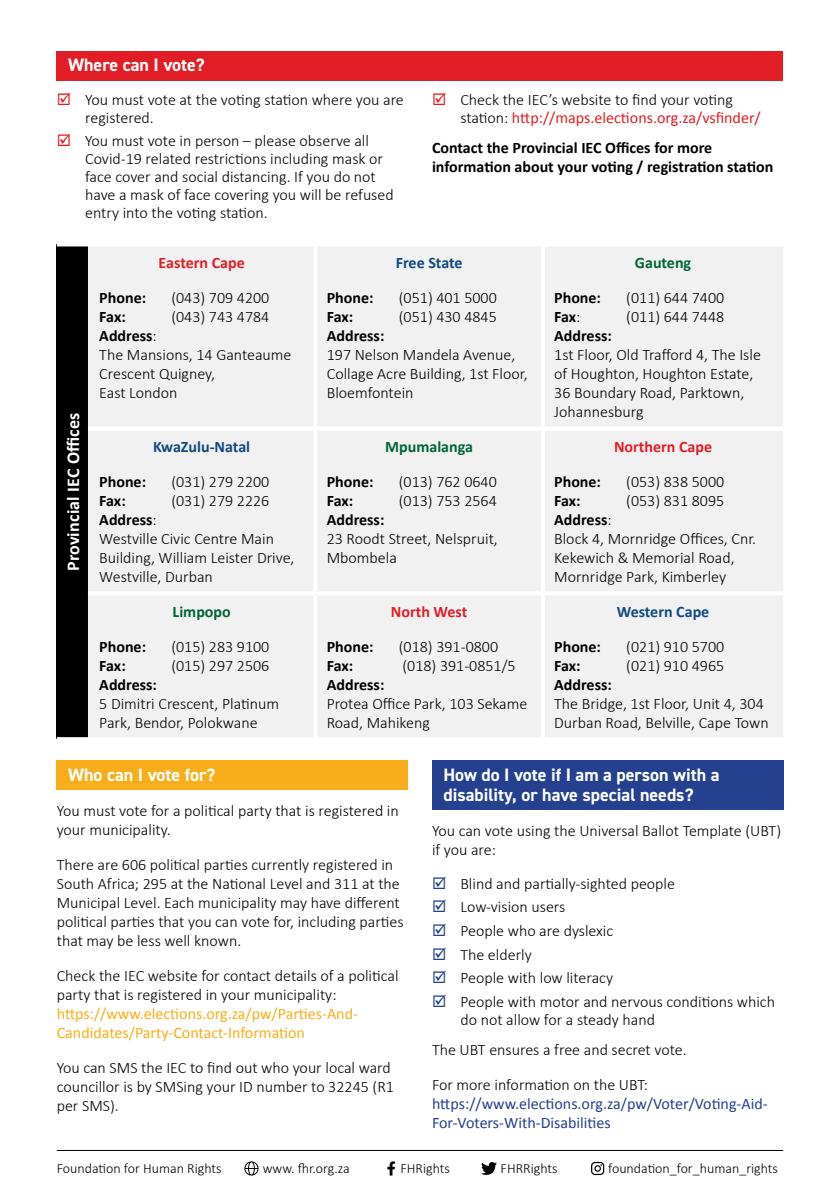
<style>
.page{position:relative;width:840px;height:1191px;background:#fff}
.page>*{position:absolute;margin:0;border:0;box-sizing:border-box;transform-origin:0 0}
.t1{font:700 18px/20px "DIN2014";color:#fff}
.t2{font:700 18px "Calibri";letter-spacing:.01em;color:#fff}
.t3{font:300 16px/19px "Calibri";color:#000}
.t4{font:700 16px/19px "Calibri";color:#000}
.t5{font:16px/19px "Calibri";color:#f8ae1a}
.t6{font:16px/19px "Calibri";color:#25408f}
.t7{font:700 16px "Calibri";color:#114980}
.t8{font:700 16px "Calibri";color:#e11e25}
.t9{font:700 16px "Calibri";color:#006536}
.t10{font:300 14px "Calibri";color:#000}
.s1{font-weight:400;color:#e11e25}
.s2{font-weight:700}
.s3{font-weight:300}
</style>
<div class="page">
<div style="left:57px;top:51px;width:725px;height:29px;background:#e11e25"></div>
<div style="left:57px;top:244px;width:31px;height:495px;background:#000"></div>
<div style="left:88px;top:247px;width:694px;height:490px;background:#f1f1f2"></div>
<hr style="left:57px;top:242px;width:31px;height:4px;background:#fff">
<hr style="left:313px;top:246px;width:4px;height:181px;background:#fff">
<svg style="left:540px;top:247px;width:4px;height:180px"></svg>
<hr style="left:88px;top:427px;width:227px;height:4px;background:#fff">
<hr style="left:315px;top:427px;width:227px;height:4px;background:#fff">
<hr style="left:313px;top:431px;width:4px;height:160px;background:#fff">
<hr style="left:542px;top:427px;width:240px;height:4px;background:#fff">
<svg style="left:540px;top:431px;width:4px;height:160px"></svg>
<hr style="left:88px;top:591px;width:227px;height:4px;background:#fff">
<hr style="left:315px;top:591px;width:227px;height:4px;background:#fff">
<hr style="left:313px;top:595px;width:4px;height:142px;background:#fff">
<hr style="left:542px;top:591px;width:240px;height:4px;background:#fff">
<svg style="left:540px;top:595px;width:4px;height:142px"></svg>
<svg style="left:57px;top:737px;width:31px;height:2px"></svg>
<div style="left:57px;top:761px;width:351px;height:29px;background:#f8ae1a"></div>
<div style="left:432px;top:761px;width:350px;height:49px;background:#25408f"></div>
<hr style="left:57px;top:1150px;width:725px;height:1px;background:#000">
<svg style="left:244px;top:1161px;width:14px;height:14px"></svg>
<svg style="left:591px;top:1161px;width:13px;height:14px"></svg>
<svg style="left:387px;top:1161px;width:8px;height:14px"></svg>
<svg style="left:481px;top:1162px;width:15px;height:13px"></svg>
<p class="t1" style="left:68px;top:54px;width:138px">Where can I vote?</p>
<p class="t3" style="left:85px;top:90px;width:320px;line-height:18px">You must vote at the voting station where you are registered.</p>
<p class="t3" style="left:85px;top:132px;width:310px;line-height:18px">You must vote in person – please observe all Covid-19 related restrictions including mask or face cover and social distancing. If you do not have a mask of face covering you will be refused entry into the voting station.</p>
<p class="t3" style="left:460px;top:90px;width:302px;line-height:18px">Check the IEC’s website to find your voting station: <span class="s1">http://maps.elections.org.za/vsfinder/</span></p>
<p class="t4" style="left:432px;top:138px;width:342px">Contact the Provincial IEC Offices for more information about your voting / registration station</p>
<p class="t2" style="left:62px;top:571px;width:160px;rotate:-90deg">Provincial IEC Offices</p>
<p class="t8" style="left:158px;top:252px;width:87px">Eastern Cape</p>
<p class="t4" style="left:99px;top:288px;width:48px">Phone:</p>
<p class="t3" style="left:171px;top:288px;width:99px">(043) 709 4200</p>
<p class="t4" style="left:99px;top:307px;width:28px">Fax:</p>
<p class="t3" style="left:171px;top:307px;width:99px">(043) 743 4784</p>
<p class="t3" style="left:99px;top:326px;width:194px"><span class="s2">Address</span>:<br>The Mansions, 14 Ganteaume<br>Crescent Quigney,<br>East London</p>
<p class="t7" style="left:153px;top:436px;width:98px">KwaZulu-Natal</p>
<p class="t4" style="left:99px;top:472px;width:48px">Phone:</p>
<p class="t3" style="left:171px;top:472px;width:99px">(031) 279 2200</p>
<p class="t4" style="left:99px;top:491px;width:28px">Fax:</p>
<p class="t3" style="left:171px;top:491px;width:99px">(031) 279 2226</p>
<p class="t3" style="left:99px;top:510px;width:197px"><span class="s2">Address</span>:<br>Westville Civic Centre Main<br>Building, William Leister Drive,<br>Westville, Durban</p>
<p class="t9" style="left:172px;top:601px;width:60px">Limpopo</p>
<p class="t4" style="left:99px;top:637px;width:48px">Phone:</p>
<p class="t3" style="left:171px;top:636px;width:99px">(015) 283 9100</p>
<p class="t4" style="left:99px;top:656px;width:28px">Fax:</p>
<p class="t3" style="left:171px;top:655px;width:99px">(015) 297 2506</p>
<p class="t4" style="left:99px;top:675px;width:59px">Address:</p>
<p class="t3" style="left:99px;top:693px;width:181px">5 Dimitri Crescent, Platinum<br>Park, Bendor, Polokwane</p>
<p class="t7" style="left:395px;top:252px;width:68px">Free State</p>
<p class="t4" style="left:326px;top:288px;width:48px">Phone:</p>
<p class="t3" style="left:398px;top:288px;width:99px">(051) 401 5000</p>
<p class="t4" style="left:326px;top:307px;width:28px">Fax:</p>
<p class="t3" style="left:398px;top:307px;width:99px">(051) 430 4845</p>
<p class="t4" style="left:326px;top:326px;width:59px">Address:</p>
<p class="t3" style="left:326px;top:345px;width:202px">197 Nelson Mandela Avenue,<br>Collage Acre Building, 1st Floor,<br>Bloemfontein</p>
<p class="t9" style="left:385px;top:436px;width:89px">Mpumalanga</p>
<p class="t4" style="left:326px;top:472px;width:48px">Phone:</p>
<p class="t3" style="left:398px;top:472px;width:99px">(013) 762 0640</p>
<p class="t4" style="left:326px;top:491px;width:28px">Fax:</p>
<p class="t3" style="left:398px;top:491px;width:99px">(013) 753 2564</p>
<p class="t4" style="left:326px;top:510px;width:59px">Address:</p>
<p class="t3" style="left:326px;top:529px;width:172px">23 Roodt Street, Nelspruit,<br>Mbombela</p>
<p class="t8" style="left:391px;top:601px;width:78px">North West</p>
<p class="t4" style="left:326px;top:637px;width:48px">Phone:</p>
<p class="t3" style="left:398px;top:636px;width:101px">(018) 391-0800</p>
<p class="t4" style="left:326px;top:656px;width:28px">Fax:</p>
<p class="t3" style="left:402px;top:655px;width:115px">(018) 391-0851/5</p>
<p class="t4" style="left:326px;top:675px;width:59px">Address:</p>
<p class="t3" style="left:326px;top:693px;width:202px">Protea Office Park, 103 Sekame<br>Road, Mahikeng</p>
<p class="t9" style="left:634px;top:252px;width:58px">Gauteng</p>
<p class="t4" style="left:554px;top:288px;width:48px">Phone:</p>
<p class="t3" style="left:626px;top:288px;width:99px">(011) 644 7400</p>
<p class="t4" style="left:554px;top:307px;width:28px">Fax<span class="s3">:</span></p>
<p class="t3" style="left:626px;top:307px;width:99px">(011) 644 7448</p>
<p class="t4" style="left:554px;top:326px;width:59px">Address:</p>
<p class="t3" style="left:554px;top:345px;width:208px">1st Floor, Old Trafford 4, The Isle of Houghton, Houghton Estate,<br>36 Boundary Road, Parktown,<br>Johannesburg</p>
<p class="t8" style="left:613px;top:436px;width:99px">Northern Cape</p>
<p class="t4" style="left:554px;top:472px;width:48px">Phone:</p>
<p class="t3" style="left:626px;top:472px;width:99px">(053) 838 5000</p>
<p class="t4" style="left:554px;top:491px;width:28px">Fax:</p>
<p class="t3" style="left:626px;top:491px;width:99px">(053) 831 8095</p>
<p class="t3" style="left:554px;top:510px;width:203px"><span class="s2">Address</span>:<br>Block 4, Mornridge Offices, Cnr.<br>Kekewich &amp; Memorial Road,<br>Mornridge Park, Kimberley</p>
<p class="t7" style="left:616px;top:601px;width:94px">Western Cape</p>
<p class="t4" style="left:554px;top:637px;width:48px">Phone:</p>
<p class="t3" style="left:626px;top:636px;width:99px">(021) 910 5700</p>
<p class="t4" style="left:554px;top:655px;width:28px">Fax:</p>
<p class="t3" style="left:626px;top:655px;width:99px">(021) 910 4965</p>
<p class="t4" style="left:554px;top:674px;width:59px">Address:</p>
<p class="t3" style="left:554px;top:693px;width:216px">The Bridge, 1st Floor, Unit 4, 304<br>Durban Road, Belville, Cape Town</p>
<p class="t1" style="left:68px;top:764px;width:149px">Who can I vote for?</p>
<p class="t3" style="left:57px;top:800px;width:343px">You must vote for a political party that is registered in your municipality.</p>
<p class="t3" style="left:57px;top:854px;width:348px">There are 606 political parties currently registered in South Africa; 295 at the National Level and 311 at the Municipal Level. Each municipality may have different political parties that you can vote for, including parties that may be less well known.</p>
<p class="t3" style="left:57px;top:965px;width:343px">Check the IEC website for contact details of a political party that is registered in your municipality:</p>
<p class="t5" style="left:57px;top:1003px;width:302px">https://www.elections.org.za/pw/Parties-And-<br>Candidates/Party-Contact-Information</p>
<p class="t3" style="left:57px;top:1057px;width:338px">You can SMS the IEC to find out who your local ward councillor is by SMSing your ID number to 32245 (R1 per SMS).</p>
<p class="t1" style="left:443px;top:764px;width:277px">How do I vote if I am a person with a disability, or have special needs?</p>
<p class="t3" style="left:432px;top:820px;width:350px">You can vote using the Universal Ballot Template (UBT) if you are:</p>
<p class="t3" style="left:460px;top:871px;width:316px;line-height:23.6px">Blind and partially-sighted people<br>Low-vision users<br>People who are dyslexic<br>The elderly<br>People with low literacy<br>People with motor and nervous conditions which</p>
<p class="t3" style="left:432px;top:1004px;width:256px;line-height:30.4px;text-align:center">do not allow for a steady hand<br>The UBT ensures a free and secret vote.</p>
<p class="t3" style="left:432px;top:1075px;width:217px">For more information on the UBT:</p>
<p class="t6" style="left:432px;top:1094px;width:337px">https://www.elections.org.za/pw/Voter/Voting-Aid-<br>For-Voters-With-Disabilities</p>
<p class="t10" style="left:57px;top:1159px;width:166px">Foundation for Human Rights</p>
<p class="t10" style="left:262px;top:1159px;width:89px">www. fhr.org.za</p>
<p class="t10" style="left:400px;top:1159px;width:51px">FHRights</p>
<p class="t10" style="left:500px;top:1159px;width:58px">FHRRights</p>
<p class="t10" style="left:608px;top:1159px;width:171px">foundation_for_human_rights</p>
</div>
